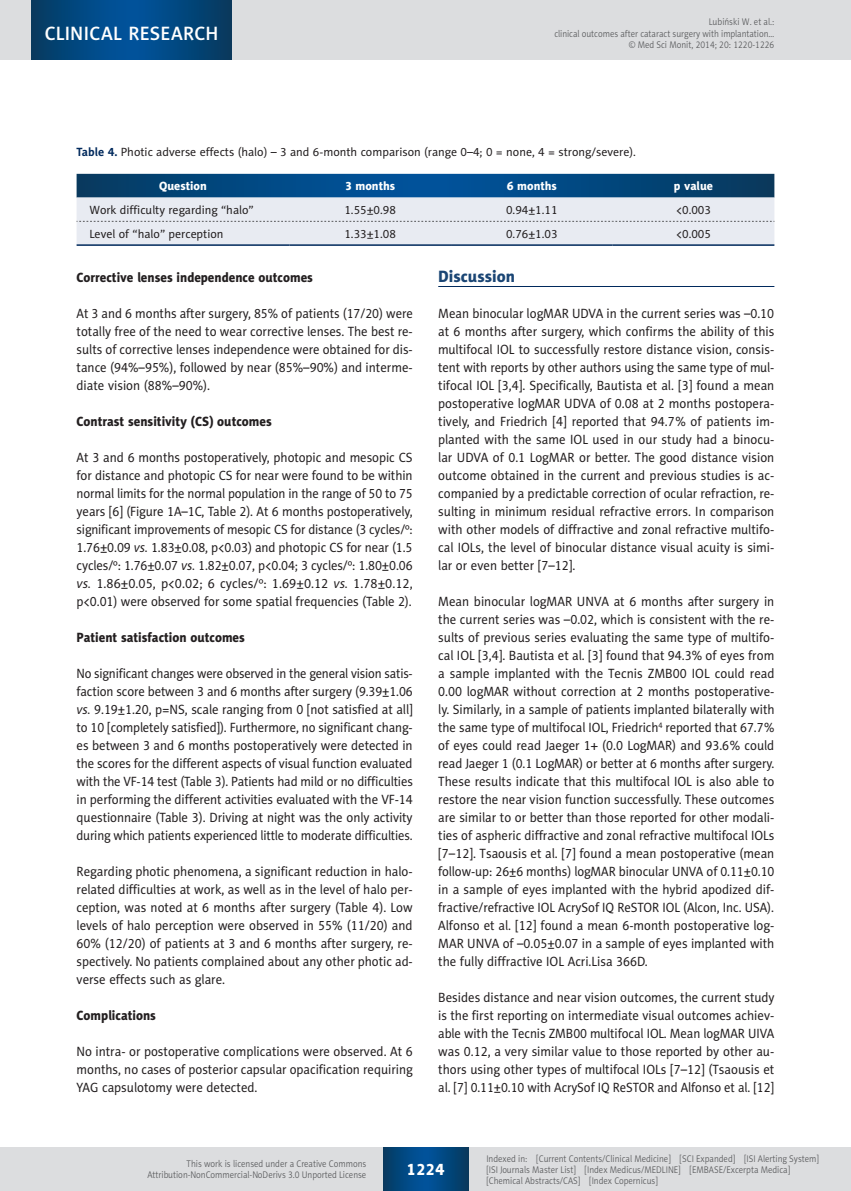
<style>
.page{position:relative;width:851px;height:1191px;background:#fff}
.page>*{position:absolute;margin:0;border:0;box-sizing:border-box;transform-origin:0 0}
.t1{font:19.5px "Naomi Sans EFN Medium";letter-spacing:.015em;color:#fff}
.MSM_Headline_1{font:16.5px "Naomi Sans EFN Heavy";color:#1a4574}
.t2{font:16.5px "Naomi Sans EFN Heavy";color:#fff}
.MSM_Body{font:13.5px/18px "Naomi Sans EFN";color:#231f20;text-align:justify;scale:.95 1}
.MSM_Body-2{font:13.5px/18px "Naomi Sans EFN";color:#231f20;text-align:justify;scale:.93 1}
.MSM_Body-3{font:13.5px/18px "Naomi Sans EFN";color:#231f20;text-align:justify;scale:.94 1}
.MSM_Headline_2{font:13.5px "Naomi Sans EFN Heavy";color:#231f20;scale:.95 1}
.MSM_Tabela_zawartosc{font:12px "Naomi Sans EFN";color:#231f20}
.MSM_Tabela_tytul{font:12px "Naomi Sans EFN";color:#231f20}
.MSM_Tabela_Head{font:12px "Naomi Sans EFN Heavy";color:#fff}
.t3{font:9.75px/11.2px "Naomi Sans EFN Light";color:#57585a;text-align:right;scale:.9 1}
.s1{font-weight:700;color:#00295c}
.s2{font-style:italic}
</style>
<div class="page">
<hr style="left:438px;top:286px;width:336px;height:1px;background:#00295c">
<svg style="left:77px;top:174px;width:697px;height:70px;background:#9ab3ca"></svg>
<hr style="left:77px;top:244px;width:212px;height:2px;background:#00295c">
<hr style="left:289px;top:244px;width:162px;height:2px;background:#00295c">
<hr style="left:451px;top:244px;width:161px;height:2px;background:#00295c">
<hr style="left:612px;top:244px;width:162px;height:2px;background:#00295c">
<div style="left:0;top:1148px;width:850px;height:43px;background:#dcdddf"></div>
<svg style="left:383px;top:1147px;width:85px;height:43px;background:#02477e"></svg>
<div style="left:0;top:0;width:850px;height:60px;background:#dcdddf"></div>
<hr style="left:850px;top:0;width:1px;height:60px;background:#dcdddf">
<svg style="left:32px;top:0;width:200px;height:60px;background:#02477e"></svg>
<h1 class="t1" style="left:45px;top:22px;width:175px">CLINICAL RESEARCH</h1>
<p class="t3" style="left:554px;top:16px;width:246px">Lubiński W. et al.:<br>clinical outcomes after cataract surgery with implantation… © Med Sci Monit, 2014; 20: 1220-1226</p>
<p class="MSM_Tabela_tytul" style="left:77px;top:145px;width:561px"><span class="s1">Table 4.</span> Photic adverse effects (halo) – 3 and 6-month comparison (range 0–4; 0 = none, 4 = strong/severe).</p>
<p class="MSM_Tabela_Head" style="left:159px;top:179px;width:49px">Question</p>
<p class="MSM_Tabela_Head" style="left:345px;top:179px;width:52px">3 months</p>
<p class="MSM_Tabela_Head" style="left:506px;top:179px;width:52px">6 months</p>
<p class="MSM_Tabela_Head" style="left:673px;top:179px;width:41px">p value</p>
<p class="MSM_Tabela_zawartosc" style="left:89px;top:203px;width:166px">Work difficulty regarding “halo”</p>
<p class="MSM_Tabela_zawartosc" style="left:344px;top:203px;width:53px">1.55±0.98</p>
<p class="MSM_Tabela_zawartosc" style="left:506px;top:203px;width:53px">0.94±1.11</p>
<p class="MSM_Tabela_zawartosc" style="left:676px;top:203px;width:36px">&lt;0.003</p>
<p class="MSM_Tabela_zawartosc" style="left:89px;top:227px;width:136px">Level of “halo” perception</p>
<p class="MSM_Tabela_zawartosc" style="left:344px;top:227px;width:53px">1.33±1.08</p>
<p class="MSM_Tabela_zawartosc" style="left:506px;top:227px;width:53px">0.76±1.03</p>
<p class="MSM_Tabela_zawartosc" style="left:676px;top:227px;width:36px">&lt;0.005</p>
<p class="MSM_Headline_2" style="left:77px;top:269px;width:250px">Corrective lenses independence outcomes</p>
<p class="MSM_Body-3" style="left:77px;top:304px;width:359px">At 3 and 6 months after surgery, 85% of patients (17/20) were totally free of the need to wear corrective lenses. The best re&shy;sults of corrective lenses independence were obtained for dis&shy;tance (94%–95%), followed by near (85%–90%) and interme&shy;diate vision (88%–90%).</p>
<p class="MSM_Headline_2" style="left:77px;top:413px;width:207px">Contrast sensitivity (CS) outcomes</p>
<p class="MSM_Body" style="left:77px;top:448px;width:355px">At 3 and 6 months postoperatively, photopic and mesopic CS for distance and photopic CS for near were found to be within normal limits for the normal population in the range of 50 to 75 years [6] (Figure 1A–1C, Table 2). At 6 months postoperatively, significant improvements of mesopic CS for distance (3 cycles/º:<br>1.76±0.09 <span class="s2">vs.</span> 1.83±0.08, p&lt;0.03) and photopic CS for near (1.5 cycles/º: 1.76±0.07 <span class="s2">vs.</span> 1.82±0.07, p&lt;0.04; 3 cycles/º: 1.80±0.06 <span class="s2">vs.</span> 1.86±0.05, p&lt;0.02; 6 cycles/º: 1.69±0.12 <span class="s2">vs.</span> 1.78±0.12, p&lt;0.01) were observed for some spatial frequencies (Table 2).</p>
<p class="MSM_Headline_2" style="left:77px;top:629px;width:179px">Patient satisfaction outcomes</p>
<p class="MSM_Body-2" style="left:77px;top:664px;width:363px">No significant changes were observed in the general vision satis&shy;faction score between 3 and 6 months after surgery (9.39±1.06 <span class="s2">vs.</span> 9.19±1.20, p=NS, scale ranging from 0 [not satisfied at all] to 10 [completely satisfied]). Furthermore, no significant chang&shy;es between 3 and 6 months postoperatively were detected in the scores for the different aspects of visual function evaluated with the VF-14 test (Table 3). Patients had mild or no difficulties in performing the different activities evaluated with the VF-14 questionnaire (Table 3). Driving at night was the only activity during which patients experienced little to moderate difficulties.</p>
<p class="MSM_Body" style="left:77px;top:862px;width:355px">Regarding photic phenomena, a significant reduction in halo&shy;related difficulties at work, as well as in the level of halo per&shy;ception, was noted at 6 months after surgery (Table 4). Low levels of halo perception were observed in 55% (11/20) and 60% (12/20) of patients at 3 and 6 months after surgery, re&shy;spectively. No patients complained about any other photic ad&shy;verse effects such as glare.</p>
<p class="MSM_Headline_2" style="left:77px;top:1007px;width:85px">Complications</p>
<p class="MSM_Body" style="left:77px;top:1042px;width:355px">No intra- or postoperative complications were observed. At 6 months, no cases of posterior capsular opacification requiring YAG capsulotomy were detected.</p>
<p class="MSM_Headline_1" style="left:438px;top:266px;width:78px">Discussion</p>
<p class="MSM_Body" style="left:438px;top:304px;width:355px">Mean binocular logMAR UDVA in the current series was –0.10 at 6 months after surgery, which confirms the ability of this multifocal IOL to successfully restore distance vision, consis&shy;tent with reports by other authors using the same type of mul&shy;tifocal IOL [3,4]. Specifically, Bautista et al. [3] found a mean postoperative logMAR UDVA of 0.08 at 2 months postopera&shy;tively, and Friedrich [4] reported that 94.7% of patients im&shy;planted with the same IOL used in our study had a binocu&shy;lar UDVA of 0.1 LogMAR or better. The good distance vision outcome obtained in the current and previous studies is ac&shy;companied by a predictable correction of ocular refraction, re&shy;sulting in minimum residual refractive errors. In comparison with other models of diffractive and zonal refractive multifo&shy;cal IOLs, the level of binocular distance visual acuity is simi&shy;lar or even better [7–12].</p>
<p class="MSM_Body" style="left:438px;top:592px;width:355px">Mean binocular logMAR UNVA at 6 months after surgery in the current series was –0.02, which is consistent with the re&shy;sults of previous series evaluating the same type of multifo&shy;cal IOL [3,4]. Bautista et al. [3] found that 94.3% of eyes from a sample implanted with the Tecnis ZMB00 IOL could read 0.00 logMAR without correction at 2 months postoperative&shy;ly. Similarly, in a sample of patients implanted bilaterally with the same type of multifocal IOL, Friedrich<sup>4</sup> reported that 67.7% of eyes could read Jaeger 1+ (0.0 LogMAR) and 93.6% could read Jaeger 1 (0.1 LogMAR) or better at 6 months after surgery.<br>These results indicate that this multifocal IOL is also able to restore the near vision function successfully. These outcomes are similar to or better than those reported for other modali&shy;ties of aspheric diffractive and zonal refractive multifocal IOLs [7–12]. Tsaousis et al. [7] found a mean postoperative (mean follow-up: 26±6 months) logMAR binocular UNVA of 0.11±0.10 in a sample of eyes implanted with the hybrid apodized dif&shy;fractive/refractive IOL AcrySof IQ ReSTOR IOL (Alcon, Inc. USA).<br>Alfonso et al. [12] found a mean 6-month postoperative log-MAR UNVA of –0.05±0.07 in a sample of eyes implanted with the fully diffractive IOL Acri.Lisa 366D.</p>
<p class="MSM_Body" style="left:438px;top:988px;width:355px">Besides distance and near vision outcomes, the current study is the first reporting on intermediate visual outcomes achiev&shy;able with the Tecnis ZMB00 multifocal IOL. Mean logMAR UIVA was 0.12, a very similar value to those reported by other au&shy;thors using other types of multifocal IOLs [7–12] (Tsaousis et al. [7] 0.11±0.10 with AcrySof IQ ReSTOR and Alfonso et al. [12]</p>
<p class="t3" style="left:147px;top:1158px;width:245px">This work is licensed under a Creative Commons<br>Attribution-NonCommercial-NoDerivs 3.0 Unported License</p>
<p class="t2" style="left:406px;top:1159px;width:40px">1224</p>
<p class="t3" style="left:486px;top:1152px;width:371px;text-align:left">Indexed in: [Current Contents/Clinical Medicine] [SCI Expanded] [ISI Alerting System] [ISI Journals Master List] [Index Medicus/MEDLINE] [EMBASE/Excerpta Medica] [Chemical Abstracts/CAS] [Index Copernicus]</p>
</div>
